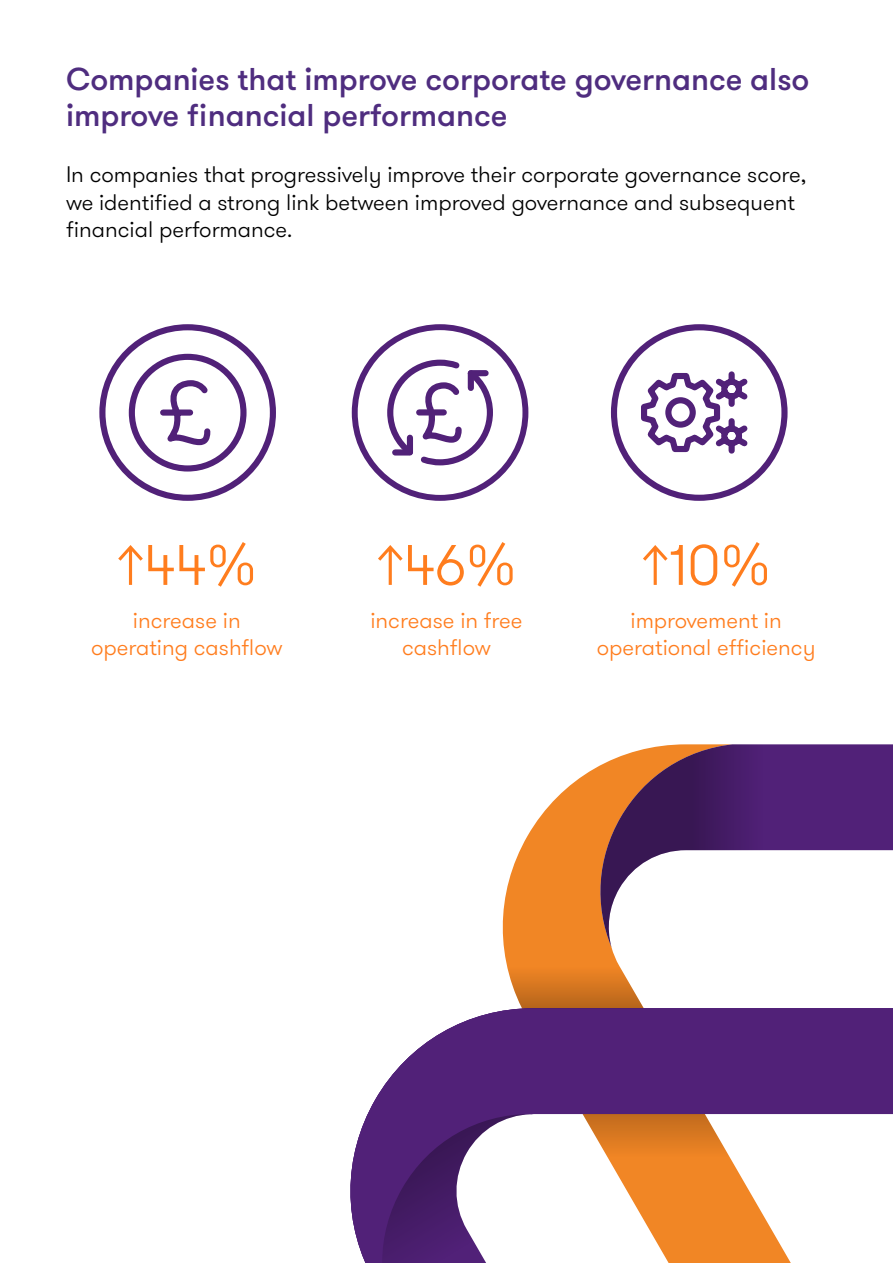
<style>
.page{position:relative;width:893px;height:1263px;background:#fff}
.page>*{position:absolute;margin:0;border:0;box-sizing:border-box;transform-origin:0 0}
.small_pull_out{font:300 57px "GT Walsheim Pro";color:#ff7d1e}
.Heading_3{font:500 31.5px/36px "GT Walsheim Pro";color:#4f2d7f}
.body{font:300 22.5px/27.8px "GT Walsheim Pro";color:#000}
.body-2{font:300 22.5px/27.8px "GT Walsheim Pro";color:#ff7d1e;text-align:center}
</style>
<div class="page">
<svg style="left:732px;top:744px;width:161px;height:107px;background:#512277"></svg>
<svg style="left:350px;top:1008px;width:543px;height:255px;fill:#512178"></svg>
<svg style="left:382px;top:1114px;width:149px;height:149px"></svg>
<svg style="left:503px;top:744px;width:229px;height:264px"></svg>
<svg style="left:583px;top:1114px;width:310px;height:149px"></svg>
<svg style="left:99px;top:324px;width:177px;height:177px"></svg>
<div style="left:352px;top:324px;width:176px;height:177px;border:6px solid #512178;border-radius:50%"></div>
<svg style="left:387px;top:359px;width:106px;height:107px"></svg>
<div style="left:419px;top:409px;width:25px;height:6px;background:#512178"></div>
<svg style="left:611px;top:324px;width:176px;height:177px"></svg>
<p class="Heading_3" style="left:66px;top:61px;width:745px">Companies that improve corporate governance also improve financial performance</p>
<p class="body" style="left:66px;top:161px;width:742px">In companies that progressively improve their corporate governance score, we identified a strong link between improved governance and subsequent financial performance.</p>
<p class="small_pull_out" style="left:117px;top:529px;width:142px">↑44%</p>
<p class="body-2" style="left:91px;top:606px;width:193px">increase in operating cashflow</p>
<p class="small_pull_out" style="left:377px;top:529px;width:141px">↑46%</p>
<p class="body-2" style="left:370px;top:606px;width:154px">increase in free cashflow</p>
<p class="small_pull_out" style="left:641px;top:529px;width:131px">↑10%</p>
<p class="body-2" style="left:597px;top:606px;width:220px">improvement in operational efficiency</p>
</div>
